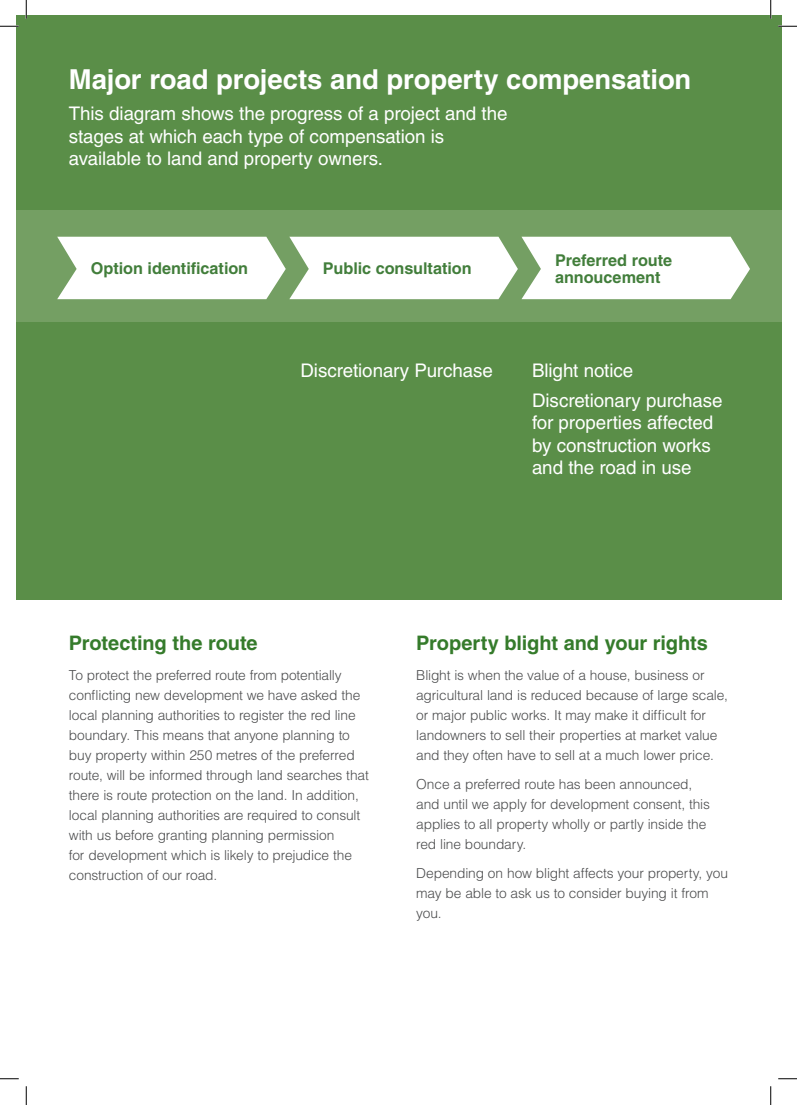
<style>
.page{position:relative;width:797px;height:1105px;background:#fff}
.page>*{position:absolute;margin:0;border:0;box-sizing:border-box;transform-origin:0 0}
.t1{font:700 27.5px "Helvetica LT Std";letter-spacing:-.005em;color:#fff}
.t2{font:700 20px "Helvetica LT Std";letter-spacing:-.005em;color:#357b2b}
.t3{font:18.75px/22.5px "Helvetica LT Std";letter-spacing:-.005em;color:#fff}
.t4{font:700 16.25px/17.5px "Helvetica LT Std";letter-spacing:-.005em;color:#427e3b}
.t5{font:300 13.75px/20px "Helvetica LT Std";letter-spacing:-.01em;color:#4b4c4d}
</style>
<div class="page">
<div style="left:16px;top:16px;width:765px;height:584px;background:#5a8e48"></div>
<div style="left:16px;top:211px;width:765px;height:111px;background:#749f63"></div>
<svg style="left:57px;top:237px;width:693px;height:62px;background:#f1f5f0"></svg>
<svg style="left:0;top:25px;width:19px;height:2px"></svg>
<svg style="left:778px;top:25px;width:19px;height:2px"></svg>
<svg style="left:0;top:1078px;width:19px;height:1px"></svg>
<svg style="left:778px;top:1078px;width:19px;height:1px"></svg>
<svg style="left:25px;top:0;width:2px;height:19px"></svg>
<svg style="left:25px;top:1086px;width:2px;height:19px"></svg>
<svg style="left:770px;top:0;width:1px;height:19px"></svg>
<svg style="left:770px;top:1086px;width:1px;height:19px"></svg>
<h1 class="t1" style="left:69px;top:62px;width:624px">Major road projects and property compensation</h1>
<h3 class="t3" style="left:69px;top:103px;width:440px">This diagram shows the progress of a project and the stages at which each type of compensation is available to land and property owners.</h3>
<p class="t4" style="left:91px;top:259px;width:159px">Option identification</p>
<p class="t4" style="left:323px;top:259px;width:150px">Public consultation</p>
<p class="t4" style="left:555px;top:251px;width:119px">Preferred route annoucement</p>
<h3 class="t3" style="left:300px;top:359px;width:194px">Discretionary Purchase</h3>
<h3 class="t3" style="left:532px;top:355px;width:192px;line-height:30px">Blight notice<br>Discretionary purchase</h3>
<h3 class="t3" style="left:532px;top:411px;width:183px">for properties affected by construction works and the road in use</h3>
<h2 class="t2" style="left:69px;top:631px;width:190px">Protecting the route</h2>
<p class="t5" style="left:69px;top:664px;width:301px">To protect the preferred route from potentially conflicting new development we have asked the local planning authorities to register the red line boundary. This means that anyone planning to buy property within 250 metres of the preferred route, will be informed through land searches that there is route protection on the land. In addition, local planning authorities are required to consult with us before granting planning permission<br>for development which is likely to prejudice the construction of our road.</p>
<h2 class="t2" style="left:416px;top:631px;width:293px">Property blight and your rights</h2>
<p class="t5" style="left:416px;top:664px;width:313px">Blight is when the value of a house, business or agricultural land is reduced because of large scale, or major public works. It may make it difficult for landowners to sell their properties at market value and they often have to sell at a much lower price.</p>
<p class="t5" style="left:416px;top:774px;width:295px">Once a preferred route has been announced, and until we apply for development consent, this applies to all property wholly or partly inside the red line boundary.</p>
<p class="t5" style="left:416px;top:863px;width:313px">Depending on how blight affects your property, you may be able to ask us to consider buying it from you.</p>
</div>
